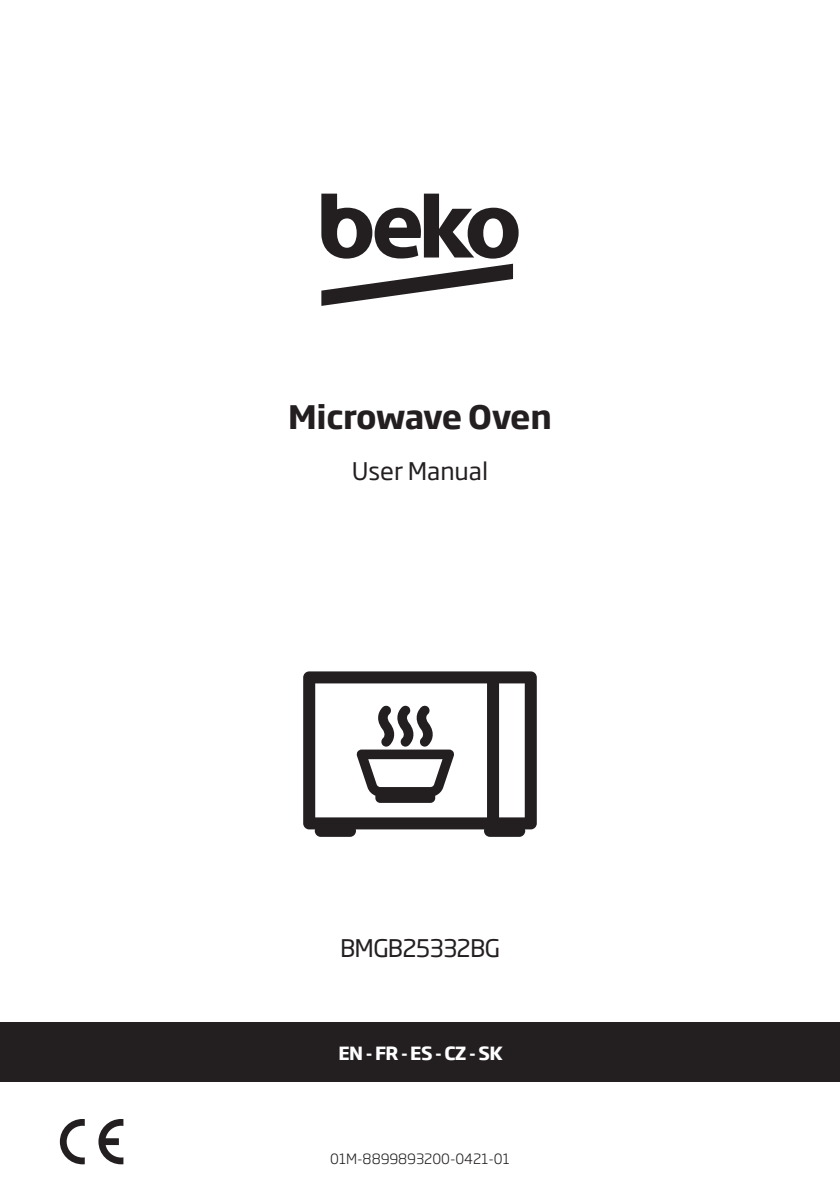
<style>
.page{position:relative;width:840px;height:1191px;background:#fff}
.page>*{position:absolute;margin:0;border:0;box-sizing:border-box;transform-origin:0 0}
.Ürün_Adı{font:700 32px "Soho Gothic Pro";letter-spacing:-.025em;color:#231f20}
.Model_Kodu{font:24px "Soho Gothic Pro";letter-spacing:-.03em;color:#231f20}
.Kullanma_Kılavuzu{font:24px "Soho Gothic Pro";color:#231f20}
.Dil_kodları{font:700 18px "Soho Gothic Pro";letter-spacing:-.03em;color:#fff}
.Kilavuz_takip_kodu{font:300 14px "Soho Gothic Pro";color:#231f20}
</style>
<div class="page">
<div style="left:0;top:1022px;width:839px;height:59px;background:#231f20"></div>
<svg style="left:60px;top:1119px;width:25px;height:45px"></svg>
<svg style="left:98px;top:1119px;width:25px;height:45px"></svg>
<svg style="left:321px;top:194px;width:197px;height:112px"></svg>
<svg style="left:303px;top:671px;width:233px;height:166px"></svg>
<p class="Ürün_Adı" style="left:288px;top:391px;width:265px">Microwave Oven</p>
<p class="Kullanma_Kılavuzu" style="left:351px;top:453px;width:138px">User Manual</p>
<p class="Model_Kodu" style="left:340px;top:930px;width:161px">BMGB25332BG</p>
<p class="Dil_kodları" style="left:338px;top:1038px;width:166px">EN - FR - ES - CZ - SK</p>
<p class="Kilavuz_takip_kodu" style="left:330px;top:1148px;width:181px">01M-8899893200-0421-01</p>
</div>
